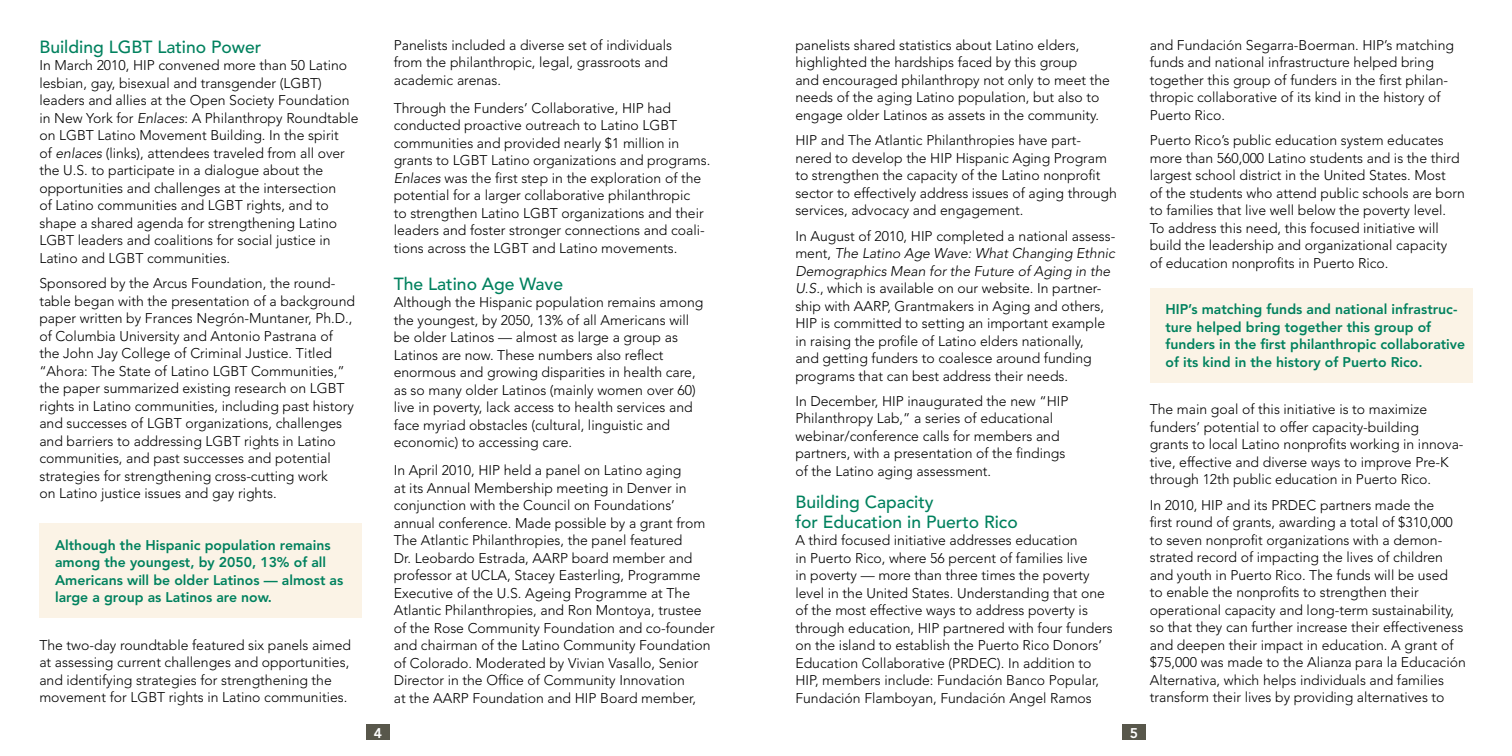
<style>
.page{position:relative;width:1512px;height:756px;background:#fff}
.page>*{position:absolute;margin:0;border:0;box-sizing:border-box;transform-origin:0 0}
.t1{font:500 17.5px/19.2px "Avenir";color:#00815e}
.t2{font:300 14px/17.5px "Avenir";color:#000}
.t3{font:800 14px/17.5px "Avenir";color:#00815e}
.t4{font:800 14px "Avenir";color:#fff}
.s1{font-style:italic}
</style>
<div class="page">
<div style="left:39px;top:524px;width:323px;height:94px;background:#fbf3e6"></div>
<div style="left:1150px;top:288px;width:323px;height:95px;background:#fbf3e6"></div>
<div style="left:1122px;top:724px;width:24px;height:16px;background:#58574b"></div>
<div style="left:366px;top:724px;width:24px;height:16px;background:#58574b"></div>
<p class="t1" style="left:39px;top:38px;width:224px">Building LGBT Latino Power</p>
<p class="t2" style="left:39px;top:57px;width:321px">In March 2010, HIP convened more than 50 Latino lesbian, gay, bisexual and transgender (LGBT) leaders and allies at the Open Society Foundation in New York for <span class="s1">Enlaces</span>: A Philanthropy Roundtable on LGBT Latino Movement Building. In the spirit<br>of <span class="s1">enlaces</span> (links), attendees traveled from all over the U.S. to participate in a dialogue about the opportunities and challenges at the intersection<br>of Latino communities and LGBT rights, and to shape a shared agenda for strengthening Latino LGBT leaders and coalitions for social justice in Latino and LGBT communities.</p>
<p class="t2" style="left:39px;top:275px;width:317px">Sponsored by the Arcus Foundation, the round&shy;table began with the presentation of a background paper written by Frances Negrón-Muntaner, Ph.D., of Columbia University and Antonio Pastrana of the John Jay College of Criminal Justice. Titled “Ahora: The State of Latino LGBT Communities,” the paper summarized existing research on LGBT rights in Latino communities, including past history and successes of LGBT organizations, challenges and barriers to addressing LGBT rights in Latino communities, and past successes and potential strategies for strengthening cross-cutting work<br>on Latino justice issues and gay rights.</p>
<p class="t3" style="left:55px;top:536px;width:290px">Although the Hispanic population remains among the youngest, by 2050, 13% of all Americans will be older Latinos — almost as large a group as Latinos are now.</p>
<p class="t2" style="left:39px;top:636px;width:313px">The two-day roundtable featured six panels aimed at assessing current challenges and opportunities, and identifying strategies for strengthening the movement for LGBT rights in Latino communities.</p>
<p class="t2" style="left:394px;top:36px;width:280px">Panelists included a diverse set of individuals from the philanthropic, legal, grassroots and academic arenas.</p>
<p class="t2" style="left:394px;top:99px;width:318px">Through the Funders’ Collaborative, HIP had conducted proactive outreach to Latino LGBT communities and provided nearly $1 million in grants to LGBT Latino organizations and programs.<br><span class="s1">Enlaces</span> was the first step in the exploration of the potential for a larger collaborative philanthropic<br>to strengthen Latino LGBT organizations and their leaders and foster stronger connections and coali&shy;tions across the LGBT and Latino movements.</p>
<p class="t1" style="left:394px;top:274px;width:171px">The Latino Age Wave</p>
<p class="t2" style="left:394px;top:294px;width:311px">Although the Hispanic population remains among the youngest, by 2050, 13% of all Americans will be older Latinos — almost as large a group as Latinos are now. These numbers also reflect enormous and growing disparities in health care, as so many older Latinos (mainly women over 60) live in poverty, lack access to health services and face myriad obstacles (cultural, linguistic and economic) to accessing care.</p>
<p class="t2" style="left:394px;top:462px;width:322px">In April 2010, HIP held a panel on Latino aging<br>at its Annual Membership meeting in Denver in conjunction with the Council on Foundations’ annual conference. Made possible by a grant from The Atlantic Philanthropies, the panel featured<br>Dr. Leobardo Estrada, AARP board member and professor at UCLA, Stacey Easterling, Programme Executive of the U.S. Ageing Programme at The Atlantic Philanthropies, and Ron Montoya, trustee of the Rose Community Foundation and co-founder and chairman of the Latino Community Foundation of Colorado. Moderated by Vivian Vasallo, Senior Director in the Office of Community Innovation<br>at the AARP Foundation and HIP Board member,</p>
<p class="t2" style="left:795px;top:36px;width:316px">panelists shared statistics about Latino elders, highlighted the hardships faced by this group<br>and encouraged philanthropy not only to meet the needs of the aging Latino population, but also to engage older Latinos as assets in the community.</p>
<p class="t2" style="left:795px;top:132px;width:323px">HIP and The Atlantic Philanthropies have part&shy;nered to develop the HIP Hispanic Aging Program to strengthen the capacity of the Latino nonprofit sector to effectively address issues of aging through services, advocacy and engagement.</p>
<p class="t2" style="left:795px;top:227px;width:322px">In August of 2010, HIP completed a national assess&shy;ment, <span class="s1">The Latino Age Wave: What Changing Ethnic Demographics Mean for the Future of Aging in the U.S.</span>, which is available on our website. In partner&shy;ship with AARP, Grantmakers in Aging and others, HIP is committed to setting an important example in raising the profile of Latino elders nationally,<br>and getting funders to coalesce around funding programs that can best address their needs.</p>
<p class="t2" style="left:795px;top:392px;width:275px">In December, HIP inaugurated the new “HIP Philanthropy Lab,” a series of educational webinar/conference calls for members and partners, with a presentation of the findings of the Latino aging assessment.</p>
<p class="t1" style="left:795px;top:493px;width:224px">Building Capacity<br>for Education in Puerto Rico</p>
<p class="t2" style="left:795px;top:532px;width:319px">A third focused initiative addresses education<br>in Puerto Rico, where 56 percent of families live<br>in poverty — more than three times the poverty level in the United States. Understanding that one of the most effective ways to address poverty is through education, HIP partnered with four funders on the island to establish the Puerto Rico Donors’ Education Collaborative (PRDEC). In addition to HIP, members include: Fundación Banco Popular, Fundación Flamboyan, Fundación Angel Ramos</p>
<p class="t4" style="left:374px;top:724px;width:10px">4</p>
<p class="t4" style="left:1130px;top:724px;width:10px">5</p>
<p class="t2" style="left:1150px;top:36px;width:306px">and Fundación Segarra-Boerman. HIP’s matching funds and national infrastructure helped bring together this group of funders in the first philan&shy;thropic collaborative of its kind in the history of Puerto Rico.</p>
<p class="t2" style="left:1150px;top:132px;width:317px">Puerto Rico’s public education system educates more than 560,000 Latino students and is the third largest school district in the United States. Most<br>of the students who attend public schools are born to families that live well below the poverty level.<br>To address this need, this focused initiative will build the leadership and organizational capacity<br>of education nonprofits in Puerto Rico.</p>
<p class="t3" style="left:1166px;top:301px;width:301px">HIP’s matching funds and national infrastruc&shy;ture helped bring together this group of funders in the first philanthropic collaborative of its kind in the history of Puerto Rico.</p>
<p class="t2" style="left:1150px;top:401px;width:315px">The main goal of this initiative is to maximize funders’ potential to offer capacity-building<br>grants to local Latino nonprofits working in innova&shy;tive, effective and diverse ways to improve Pre-K through 12th public education in Puerto Rico.</p>
<p class="t2" style="left:1150px;top:496px;width:318px">In 2010, HIP and its PRDEC partners made the<br>first round of grants, awarding a total of $310,000 to seven nonprofit organizations with a demon&shy;strated record of impacting the lives of children and youth in Puerto Rico. The funds will be used<br>to enable the nonprofits to strengthen their operational capacity and long-term sustainability, so that they can further increase their effectiveness and deepen their impact in education. A grant of $75,000 was made to the Alianza para la Educación Alternativa, which helps individuals and families transform their lives by providing alternatives to</p>
</div>
